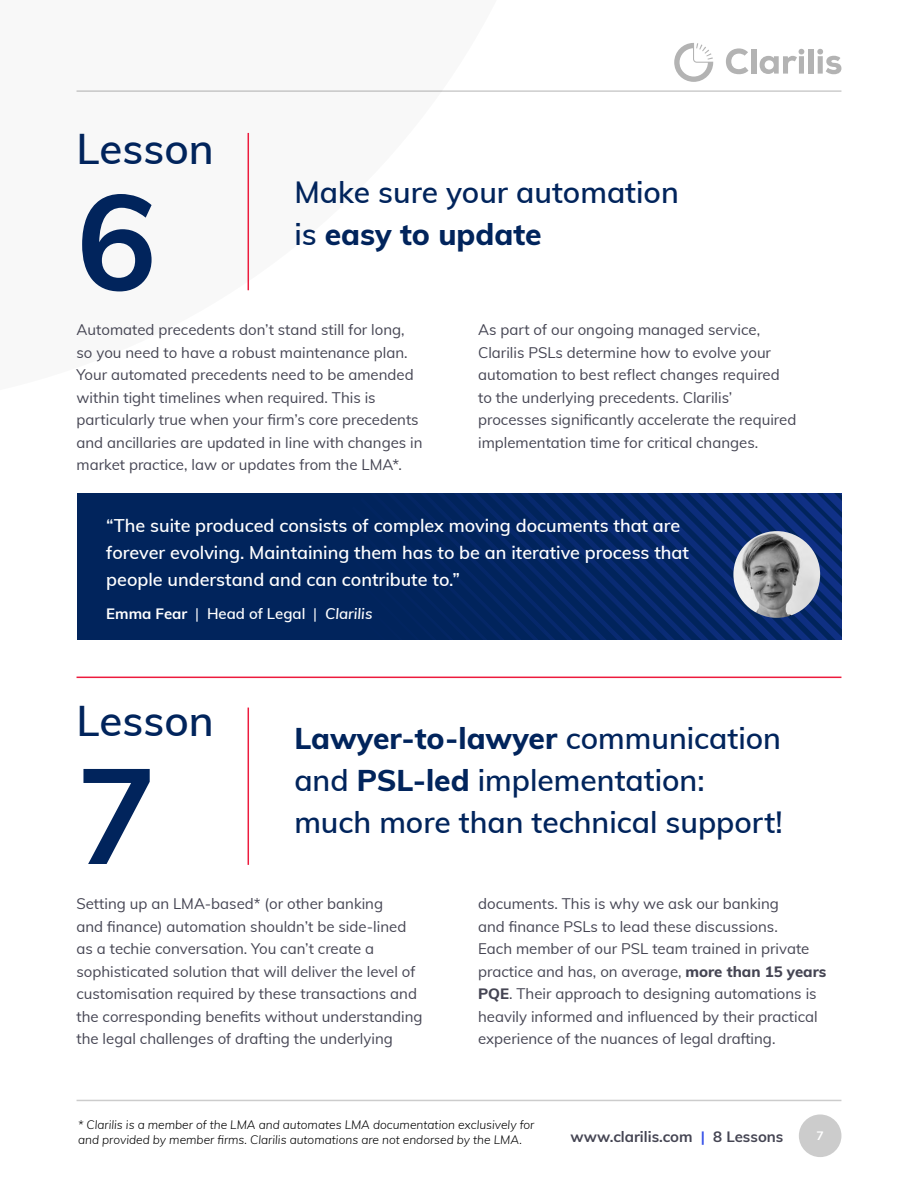
<style>
.page{position:relative;width:918px;height:1188px;background:#fff}
.page>*{position:absolute;margin:0;border:0;box-sizing:border-box;transform-origin:0 0}
.t1{font:700 133.5px "Muli";color:#01245c}
.t2{font:600 42px "Muli";color:#01245c}
.t3{font:600 30px/42px "Muli";color:#01245c}
.t4{font:600 18px/27px "Muli";color:#fff}
.t5{font:15px/22.5px "Muli";color:#454553}
.t6{font:600 15px "Muli";color:#fff}
.t7{font:700 15px "Muli";color:#454553}
.t8{font:700 12.15px "Muli";color:#fff}
.t9{font:italic 300 12px/14.4px "Muli";color:#000}
.s1{font-weight:800}
.s2{font-weight:700}
.s3{font-weight:400}
.s4{font-style:italic}
.s5{color:#344fe8}
</style>
<div class="page">
<svg style="left:726px;top:48px;width:22px;height:26px"></svg>
<div style="left:751px;top:49px;width:5px;height:25px;background:#b3b3b3"></div>
<svg style="left:760px;top:48px;width:44px;height:26px"></svg>
<div style="left:808px;top:49px;width:5px;height:25px;background:#b3b3b3"></div>
<svg style="left:817px;top:48px;width:24px;height:26px"></svg>
<svg style="left:674px;top:43px;width:39px;height:39px"></svg>
<hr style="left:77px;top:90px;width:764px;height:2px;background:#ccc">
<hr style="left:77px;top:1100px;width:764px;height:1px;background:#ccc">
<div style="left:799px;top:1114px;width:42px;height:43px;background:#ccc;border-radius:50%"></div>
<hr style="left:248px;top:133px;width:1px;height:157px;background:#ed1b3d">
<hr style="left:248px;top:708px;width:1px;height:157px;background:#ed1b3d">
<div style="left:77px;top:493px;width:764px;height:147px;background:#01245c"></div>
<svg style="left:451px;top:493px;width:390px;height:147px"></svg>
<hr style="left:77px;top:677px;width:764px;height:1px;background:#ed1b3d">
<img style="left:733px;top:531px;width:87px;height:87px;border-radius:43px">
<h2 class="t2" style="left:77px;top:118px;width:139px">Lesson</h2>
<h1 class="t1" style="left:77px;top:145px;width:82px">6</h1>
<h3 class="t3" style="left:294px;top:170px;width:386px">Make sure your automation is <span class="s1">easy to update</span></h3>
<p class="t5" style="left:77px;top:318px;width:348px">Automated precedents don’t stand still for long, so you need to have a robust maintenance plan.<br>Your automated precedents need to be amended within tight timelines when required. This is particularly true when your firm’s core precedents and ancillaries are updated in line with changes in market practice, law or updates from the LMA*.</p>
<p class="t5" style="left:478px;top:318px;width:320px">As part of our ongoing managed service, Clarilis PSLs determine how to evolve your automation to best reflect changes required to the underlying precedents. Clarilis’ processes significantly accelerate the required implementation time for critical changes.</p>
<p class="t4" style="left:106px;top:511px;width:584px">“The suite produced consists of complex moving documents that are forever evolving. Maintaining them has to be an iterative process that people understand and can contribute to.”</p>
<p class="t6" style="left:106px;top:603px;width:268px"><span class="s2">Emma Fear</span> <span class="s3">|</span> Head of Legal <span class="s3">|</span> <span class="s4">Clarilis</span></p>
<h2 class="t2" style="left:77px;top:690px;width:139px">Lesson</h2>
<h1 class="t1" style="left:77px;top:718px;width:82px">7</h1>
<h3 class="t3" style="left:294px;top:716px;width:490px"><span class="s1">Lawyer-to-lawyer</span> communication and <span class="s1">PSL-led</span> implementation: much more than technical support!</h3>
<p class="t5" style="left:77px;top:892px;width:348px">Setting up an LMA-based* (or other banking<br>and finance) automation shouldn’t be side-lined as a techie conversation. You can’t create a sophisticated solution that will deliver the level of customisation required by these transactions and the corresponding benefits without understanding the legal challenges of drafting the underlying</p>
<p class="t5" style="left:478px;top:892px;width:350px">documents. This is why we ask our banking<br>and finance PSLs to lead these discussions.<br>Each member of our PSL team trained in private practice and has, on average, <span class="s1">more than 15 years PQE</span>. Their approach to designing automations is heavily informed and influenced by their practical experience of the nuances of legal drafting.</p>
<p class="t9" style="left:78px;top:1117px;width:458px">* Clarilis is a member of the LMA and automates LMA documentation exclusively for and provided by member firms. Clarilis automations are not endorsed by the LMA.</p>
<p class="t7" style="left:571px;top:1125px;width:214px">www.clarilis.com <span class="s5">|</span> 8 Lessons</p>
<p class="t8" style="left:817px;top:1127px;width:9px">7</p>
</div>
